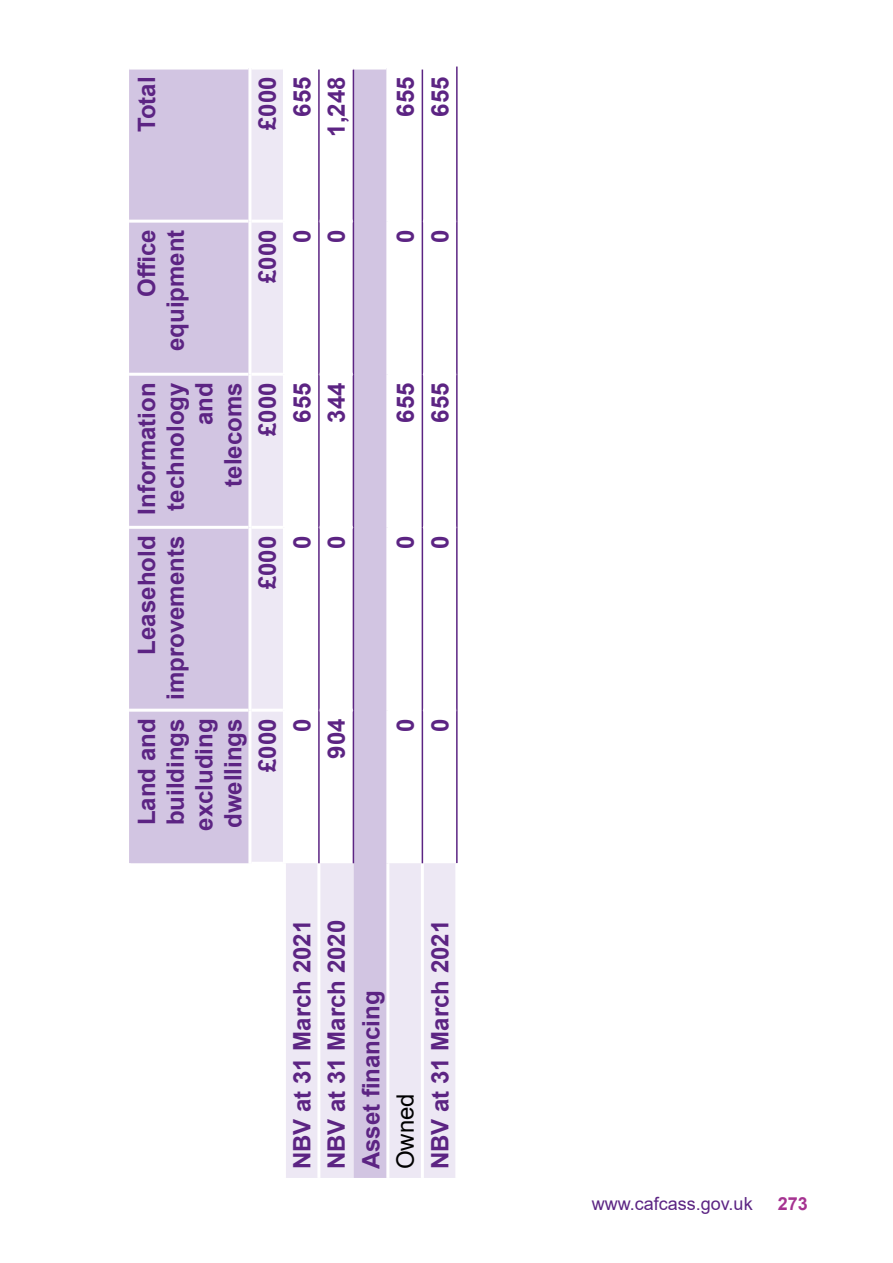
<style>
.page{position:relative;width:893px;height:1263px;background:#fff}
.page>*{position:absolute;margin:0;border:0;box-sizing:border-box;transform-origin:0 0}
.Table_purple_header{font:700 24px/28.8px "Arial";color:#5c2483;text-align:right}
.Main_Body{font:24px "Arial";color:#000}
.t1{font:18px "Arial";color:#5c2483}
.t2{font:700 18px "Arial";color:#a63391}
</style>
<div class="page">
<div style="left:129px;top:70px;width:119px;height:794px;background:#d2c5e2"></div>
<svg style="left:251px;top:70px;width:204px;height:1108px"></svg>
<hr style="left:128px;top:863px;width:3px;height:315px;background:#fff">
<hr style="left:129px;top:709px;width:119px;height:3px;background:#fff">
<hr style="left:129px;top:526px;width:119px;height:3px;background:#fff">
<hr style="left:283px;top:863px;width:3px;height:315px;background:#fff">
<hr style="left:283px;top:710px;width:3px;height:153px;background:#fff">
<hr style="left:283px;top:527px;width:3px;height:183px;background:#fff">
<hr style="left:283px;top:374px;width:3px;height:153px;background:#fff">
<hr style="left:283px;top:221px;width:3px;height:153px;background:#fff">
<hr style="left:283px;top:67px;width:3px;height:154px;background:#fff">
<hr style="left:129px;top:373px;width:119px;height:3px;background:#fff">
<hr style="left:129px;top:220px;width:119px;height:3px;background:#fff">
<hr style="left:251px;top:862px;width:32px;height:3px;background:#fff">
<hr style="left:251px;top:709px;width:32px;height:3px;background:#fff">
<hr style="left:386px;top:863px;width:3px;height:315px;background:#fff">
<hr style="left:353px;top:710px;width:1px;height:153px;background:#5c2483">
<hr style="left:353px;top:527px;width:1px;height:183px;background:#5c2483">
<hr style="left:353px;top:374px;width:1px;height:153px;background:#5c2483">
<hr style="left:353px;top:221px;width:1px;height:153px;background:#5c2483">
<hr style="left:353px;top:70px;width:1px;height:151px;background:#5c2483">
<hr style="left:251px;top:526px;width:32px;height:3px;background:#fff">
<hr style="left:251px;top:373px;width:32px;height:3px;background:#fff">
<hr style="left:251px;top:220px;width:32px;height:3px;background:#fff">
<hr style="left:386px;top:710px;width:3px;height:153px;background:#fff">
<hr style="left:386px;top:527px;width:3px;height:183px;background:#fff">
<hr style="left:386px;top:374px;width:3px;height:153px;background:#fff">
<hr style="left:386px;top:221px;width:3px;height:153px;background:#fff">
<hr style="left:386px;top:67px;width:3px;height:154px;background:#fff">
<hr style="left:456px;top:710px;width:2px;height:153px;background:#5c2483">
<hr style="left:456px;top:527px;width:2px;height:183px;background:#5c2483">
<hr style="left:456px;top:374px;width:2px;height:153px;background:#5c2483">
<hr style="left:456px;top:221px;width:2px;height:153px;background:#5c2483">
<hr style="left:456px;top:67px;width:2px;height:154px;background:#5c2483">
<hr style="left:286px;top:709px;width:32px;height:3px;background:#fff">
<hr style="left:286px;top:526px;width:32px;height:3px;background:#fff">
<hr style="left:286px;top:373px;width:32px;height:3px;background:#fff">
<hr style="left:286px;top:220px;width:32px;height:3px;background:#fff">
<hr style="left:317px;top:863px;width:3px;height:315px;background:#fff">
<hr style="left:318px;top:710px;width:2px;height:153px;background:#5c2483">
<hr style="left:318px;top:527px;width:2px;height:183px;background:#5c2483">
<hr style="left:320px;top:709px;width:33px;height:3px;background:#fff">
<hr style="left:318px;top:374px;width:2px;height:153px;background:#5c2483">
<hr style="left:320px;top:526px;width:33px;height:3px;background:#fff">
<hr style="left:318px;top:221px;width:2px;height:153px;background:#5c2483">
<hr style="left:320px;top:373px;width:33px;height:3px;background:#fff">
<hr style="left:318px;top:70px;width:2px;height:151px;background:#5c2483">
<hr style="left:320px;top:220px;width:33px;height:3px;background:#fff">
<hr style="left:389px;top:709px;width:33px;height:3px;background:#fff">
<hr style="left:389px;top:526px;width:33px;height:3px;background:#fff">
<hr style="left:389px;top:373px;width:33px;height:3px;background:#fff">
<hr style="left:389px;top:220px;width:33px;height:3px;background:#fff">
<hr style="left:421px;top:863px;width:3px;height:315px;background:#fff">
<hr style="left:422px;top:710px;width:1px;height:153px;background:#5c2483">
<hr style="left:422px;top:527px;width:1px;height:183px;background:#5c2483">
<hr style="left:423px;top:709px;width:33px;height:3px;background:#fff">
<hr style="left:422px;top:374px;width:1px;height:153px;background:#5c2483">
<hr style="left:423px;top:526px;width:33px;height:3px;background:#fff">
<hr style="left:422px;top:221px;width:1px;height:153px;background:#5c2483">
<hr style="left:423px;top:373px;width:33px;height:3px;background:#fff">
<hr style="left:422px;top:70px;width:1px;height:151px;background:#5c2483">
<hr style="left:423px;top:220px;width:33px;height:3px;background:#fff">
<p class="Table_purple_header" style="left:132px;top:132px;width:57px;rotate:-90deg">Total</p>
<p class="Table_purple_header" style="left:253px;top:130px;width:55px;rotate:-90deg">£000</p>
<p class="Table_purple_header" style="left:288px;top:117px;width:42px;rotate:-90deg">655</p>
<p class="Table_purple_header" style="left:322px;top:137px;width:62px;rotate:-90deg">1,248</p>
<p class="Table_purple_header" style="left:391px;top:117px;width:42px;rotate:-90deg">655</p>
<p class="Table_purple_header" style="left:426px;top:117px;width:42px;rotate:-90deg">655</p>
<p class="Table_purple_header" style="left:132px;top:351px;width:123px;rotate:-90deg">Office equipment</p>
<p class="Table_purple_header" style="left:253px;top:283px;width:55px;rotate:-90deg">£000</p>
<p class="Table_purple_header" style="left:132px;top:515px;width:134px;rotate:-90deg">Information technology and telecoms</p>
<p class="Table_purple_header" style="left:132px;top:700px;width:166px;rotate:-90deg">Leasehold improvements</p>
<p class="Table_purple_header" style="left:132px;top:831px;width:114px;text-align:justify;rotate:-90deg">Land and buildings excluding dwellings</p>
<p class="Table_purple_header" style="left:253px;top:436px;width:55px;rotate:-90deg">£000</p>
<p class="Table_purple_header" style="left:253px;top:589px;width:55px;rotate:-90deg">£000</p>
<p class="Table_purple_header" style="left:253px;top:772px;width:55px;rotate:-90deg">£000</p>
<p class="Table_purple_header" style="left:288px;top:243px;width:15px;rotate:-90deg">0</p>
<p class="Table_purple_header" style="left:288px;top:423px;width:42px;rotate:-90deg">655</p>
<p class="Table_purple_header" style="left:288px;top:549px;width:15px;rotate:-90deg">0</p>
<p class="Table_purple_header" style="left:288px;top:732px;width:15px;rotate:-90deg">0</p>
<p class="Table_purple_header" style="left:322px;top:243px;width:15px;rotate:-90deg">0</p>
<p class="Table_purple_header" style="left:322px;top:423px;width:42px;rotate:-90deg">344</p>
<p class="Table_purple_header" style="left:322px;top:549px;width:15px;rotate:-90deg">0</p>
<p class="Table_purple_header" style="left:322px;top:759px;width:42px;rotate:-90deg">904</p>
<p class="Table_purple_header" style="left:391px;top:243px;width:15px;rotate:-90deg">0</p>
<p class="Table_purple_header" style="left:426px;top:243px;width:15px;rotate:-90deg">0</p>
<p class="Table_purple_header" style="left:391px;top:423px;width:42px;rotate:-90deg">655</p>
<p class="Table_purple_header" style="left:426px;top:423px;width:42px;rotate:-90deg">655</p>
<p class="Table_purple_header" style="left:391px;top:549px;width:15px;rotate:-90deg">0</p>
<p class="Table_purple_header" style="left:426px;top:549px;width:15px;rotate:-90deg">0</p>
<p class="Table_purple_header" style="left:391px;top:732px;width:15px;rotate:-90deg">0</p>
<p class="Table_purple_header" style="left:426px;top:732px;width:15px;rotate:-90deg">0</p>
<p class="Table_purple_header" style="left:288px;top:1169px;width:251px;rotate:-90deg">NBV at 31 March 2021</p>
<p class="Table_purple_header" style="left:322px;top:1169px;width:251px;rotate:-90deg">NBV at 31 March 2020</p>
<p class="Table_purple_header" style="left:357px;top:1169px;width:180px;rotate:-90deg">Asset financing</p>
<p class="Main_Body" style="left:389px;top:1169px;width:78px;rotate:-90deg">Owned</p>
<p class="Table_purple_header" style="left:426px;top:1169px;width:251px;rotate:-90deg">NBV at 31 March 2021</p>
<p class="t1" style="left:592px;top:1191px;width:162px">www.cafcass.gov.uk</p>
<p class="t2" style="left:778px;top:1191px;width:32px">273</p>
</div>
